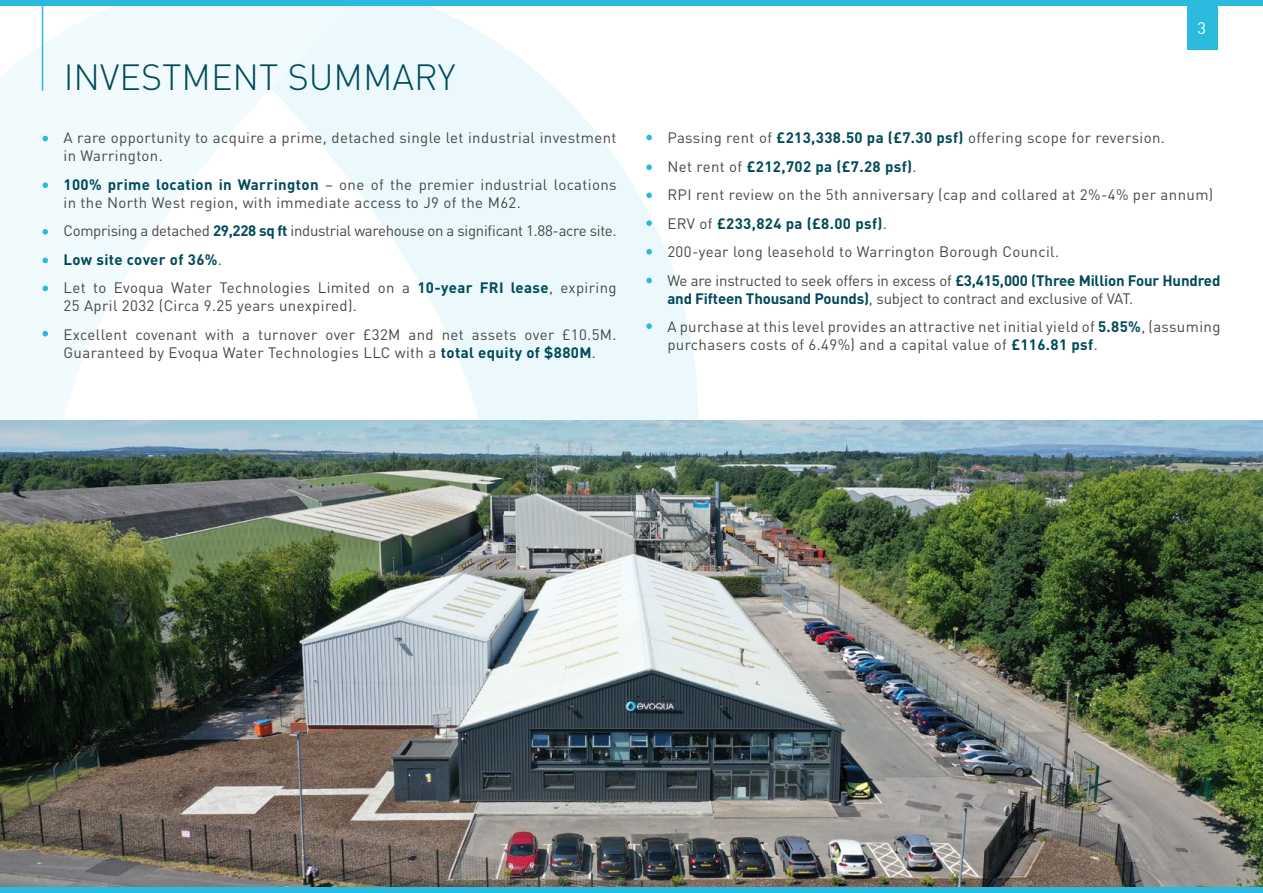
<style>
.page{position:relative;width:1263px;height:893px;background:#fff}
.page>*{position:absolute;margin:0;border:0;box-sizing:border-box;transform-origin:0 0}
.t1{font:300 36px "DIN";color:#004a59}
.t2{font:16.5px "DIN";color:#fff}
.t3{font:15px/28.5px "DIN";letter-spacing:.025em;color:#474746}
.t4{font:15px/28.5px "DIN";letter-spacing:-.02em;color:#474746}
.s1{font-weight:700;color:#004a59}
</style>
<div class="page">
<svg style="left:0;top:6px;width:59px;height:415px;fill:#f1fafc"></svg>
<svg style="left:59px;top:6px;width:639px;height:415px;fill:#f1fafc"></svg>
<img style="left:0;top:421px;width:1263px;height:466px">
<div style="left:0;top:0;width:1263px;height:6px;background:#29bade"></div>
<div style="left:0;top:887px;width:1263px;height:6px;background:#29bade"></div>
<svg style="left:43px;top:136px;width:5px;height:5px"></svg>
<svg style="left:43px;top:182px;width:5px;height:6px"></svg>
<svg style="left:43px;top:229px;width:5px;height:6px"></svg>
<svg style="left:43px;top:258px;width:5px;height:5px"></svg>
<svg style="left:43px;top:286px;width:5px;height:5px"></svg>
<svg style="left:646px;top:135px;width:6px;height:5px"></svg>
<svg style="left:646px;top:164px;width:6px;height:6px"></svg>
<svg style="left:646px;top:192px;width:6px;height:6px"></svg>
<svg style="left:646px;top:220px;width:6px;height:6px"></svg>
<svg style="left:646px;top:249px;width:6px;height:6px"></svg>
<svg style="left:43px;top:331px;width:5px;height:5px"></svg>
<hr style="left:42px;top:0;width:1px;height:91px;background:#29bade">
<div style="left:1188px;top:3px;width:30px;height:46px;background:#29bade"></div>
<svg style="left:646px;top:278px;width:6px;height:5px"></svg>
<svg style="left:646px;top:323px;width:6px;height:6px"></svg>
<h1 class="t1" style="left:64px;top:55px;width:393px">INVESTMENT SUMMARY</h1>
<p class="t3" style="left:64px;top:129px;width:555px;line-height:18px">A rare opportunity to acquire a prime, detached single let industrial investment in Warrington.</p>
<p class="t3" style="left:64px;top:175px;width:555px;line-height:18px"><span class="s1">100% prime location in Warrington</span> – one of the premier industrial locations in the North West region, with immediate access to J9 of the M62.</p>
<p class="t4" style="left:64px;top:216px;width:555px">Comprising a detached <span class="s1">29,228 sq ft</span> industrial warehouse on a significant 1.88-acre site.<br><span class="s1">Low site cover of 36%</span>.<br>Let to Evoqua Water Technologies Limited on a <span class="s1">10-year FRI lease</span>, expiring</p>
<p class="t3" style="left:64px;top:291px;width:555px">25 April 2032 (Circa 9.25 years unexpired).<br>Excellent covenant with a turnover over £32M and net assets over £10.5M.</p>
<p class="t3" style="left:64px;top:338px;width:534px">Guaranteed by Evoqua Water Technologies LLC with a <span class="s1">total equity of $880M</span>.</p>
<p class="t2" style="left:1197px;top:17px;width:10px">3</p>
<p class="t3" style="left:667px;top:123px;width:555px">Passing rent of <span class="s1">£213,338.50 pa (£7.30 psf)</span> offering scope for reversion.<br>Net rent of <span class="s1">£212,702 pa (£7.28 psf)</span>.<br>RPI rent review on the 5th anniversary (cap and collared at 2%-4% per annum)<br>ERV of <span class="s1">£233,824 pa (£8.00 psf)</span>.<br>200-year long leasehold to Warrington Borough Council.<br>We are instructed to seek offers in excess of <span class="s1">£3,415,000 (Three Million Four Hundred</span></p>
<p class="t3" style="left:667px;top:284px;width:555px"><span class="s1">and Fifteen Thousand Pounds)</span>, subject to contract and exclusive of VAT.<br>A purchase at this level provides an attractive net initial yield of <span class="s1">5.85%</span>, (assuming</p>
<p class="t3" style="left:667px;top:330px;width:432px">purchasers costs of 6.49%) and a capital value of <span class="s1">£116.81 psf</span>.</p>
</div>
